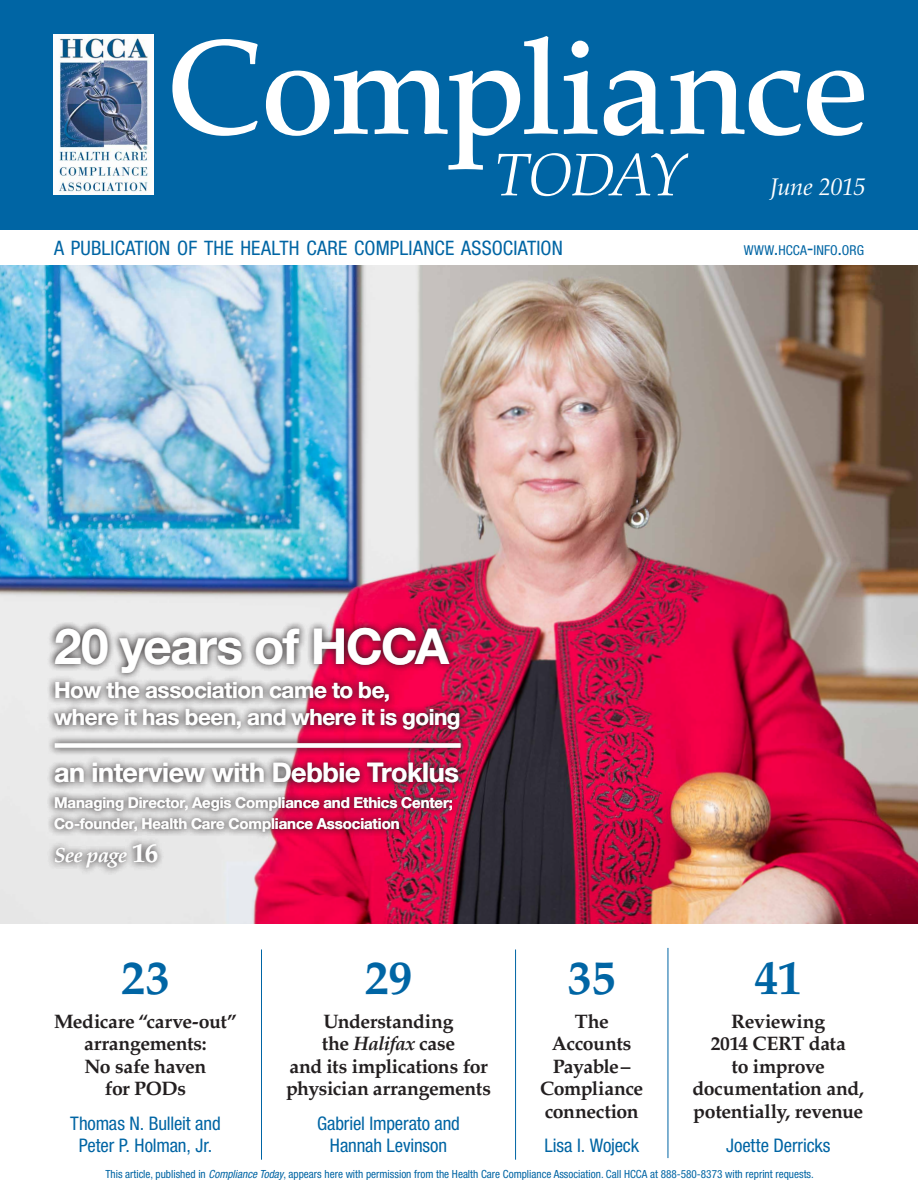
<style>
.page{position:relative;width:918px;height:1188px;background:#fff}
.page>*{position:absolute;margin:0;border:0;box-sizing:border-box;transform-origin:0 0}
.t1{font:500 133.5px "Palatino LT Std";letter-spacing:-.035em;color:#fff}
.t2{font:italic 300 59.85px "Palatino LT Std";letter-spacing:-.03em;color:#fff}
.t3{font:700 49.5px "Helvetica Neue LT Std";letter-spacing:-.03em;color:#fff}
.t4{font:700 48px "Palatino LT Std";letter-spacing:-.005em;color:#0065a4}
.t5{font:700 27px "Helvetica Neue LT Std";letter-spacing:-.015em;color:#fff}
.t6{font:italic 24px "Palatino LT Std";letter-spacing:-.02em;color:#fff}
.t7{font:700 22.5px/27px "Helvetica Neue LT Std";letter-spacing:-.02em;color:#fff}
.t8{font:italic 700 20.55px "Palatino LT Std";letter-spacing:-.03em;color:#fff}
.t9{font:condensed 19.95px "Helvetica Neue LT Std";letter-spacing:.01em;color:#0065a4}
.t10{font:700 19.5px/22.5px "Palatino LT Std";letter-spacing:-.02em;color:#231f20;text-align:center}
.t11{font:condensed 18.75px/22.5px "Helvetica Neue LT Std";letter-spacing:-.005em;color:#0065a4;text-align:center}
.t12{font:700 15px/21px "Helvetica Neue LT Std";letter-spacing:-.005em;color:#fff}
.t13{font:condensed 13.65px "Helvetica Neue LT Std";letter-spacing:.005em;color:#0065a4}
.t14{font:condensed 11.25px "Helvetica Neue LT Std";color:#0065a4}
.s1{font-size:19.5px}
.s2{font-style:normal;font-size:26.85px}
.s3{font-style:italic}
</style>
<div class="page">
<div style="left:0;top:0;width:918px;height:230px;background:#0065a4"></div>
<hr style="left:261px;top:950px;width:1px;height:210px;background:#0065a4">
<hr style="left:515px;top:950px;width:1px;height:210px;background:#0065a4">
<hr style="left:668px;top:948px;width:1px;height:210px;background:#0065a4">
<img style="left:53px;top:35px;width:100px;height:160px">
<img style="left:0;top:266px;width:918px;height:657px">
<div style="left:46px;top:620px;width:421px;height:255px;background:#231f20;opacity:.65"></div>
<div style="left:47px;top:735px;width:421px;height:21px;background:#231f20;opacity:.65"></div>
<div style="left:55px;top:743px;width:405px;height:5px;background:#fff"></div>
<h1 class="t1" style="left:167px;top:10px;width:705px">Compliance</h1>
<h2 class="t2" style="left:494px;top:141px;width:193px">TODAY</h2>
<p class="t6" style="left:770px;top:173px;width:97px">June 2015</p>
<p class="t9" style="left:54px;top:236px;width:510px">A PUBLICATION OF THE HEALTH CARE COMPLIANCE ASSOCIATION</p>
<p class="t13" style="left:744px;top:242px;width:122px">WWW<span class="s1">.</span>HCCA<span class="s1">-</span>INFO<span class="s1">.</span>ORG</p>
<h3 class="t3" style="left:54px;top:615px;width:397px">20 years of HCCA</h3>
<p class="t7" style="left:54px;top:676px;width:408px">How the association came to be,<br>where it has been, and where it is going</p>
<h3 class="t5" style="left:54px;top:756px;width:406px">an interview with Debbie Troklus</h3>
<p class="t12" style="left:54px;top:792px;width:401px">Managing Director, Aegis Compliance and Ethics Center;<br>Co-founder, Health Care Compliance Association</p>
<p class="t8" style="left:54px;top:843px;width:106px">See page <span class="s2">16</span></p>
<h3 class="t4" style="left:121px;top:949px;width:50px">23</h3>
<p class="t10" style="left:54px;top:1010px;width:184px">Medicare “carve-out” arrangements:<br>No safe haven<br>for PODs</p>
<p class="t11" style="left:70px;top:1112px;width:152px">Thomas N. Bulleit and<br>Peter P. Holman, Jr.</p>
<h3 class="t4" style="left:365px;top:949px;width:49px">29</h3>
<p class="t10" style="left:286px;top:1010px;width:206px">Understanding<br>the <span class="s3">Halifax</span> case<br>and its implications for physician arrangements</p>
<p class="t11" style="left:317px;top:1112px;width:144px">Gabriel Imperato and<br>Hannah Levinson</p>
<h3 class="t4" style="left:568px;top:949px;width:49px">35</h3>
<p class="t10" style="left:540px;top:1010px;width:105px">The<br>Accounts<br>Payable–<br>Compliance connection</p>
<p class="t11" style="left:544px;top:1134px;width:96px">Lisa I. Wojeck</p>
<h3 class="t4" style="left:755px;top:949px;width:49px">41</h3>
<p class="t10" style="left:693px;top:1010px;width:173px">Reviewing<br>2014 CERT data<br>to improve documentation and, potentially, revenue</p>
<p class="t11" style="left:726px;top:1134px;width:106px">Joette Derricks</p>
<p class="t14" style="left:105px;top:1167px;width:710px">This article, published in <span class="s3">Compliance Today</span>, appears here with permission from the Health Care Compliance Association. Call HCCA at 888-580-8373 with reprint requests.</p>
</div>
